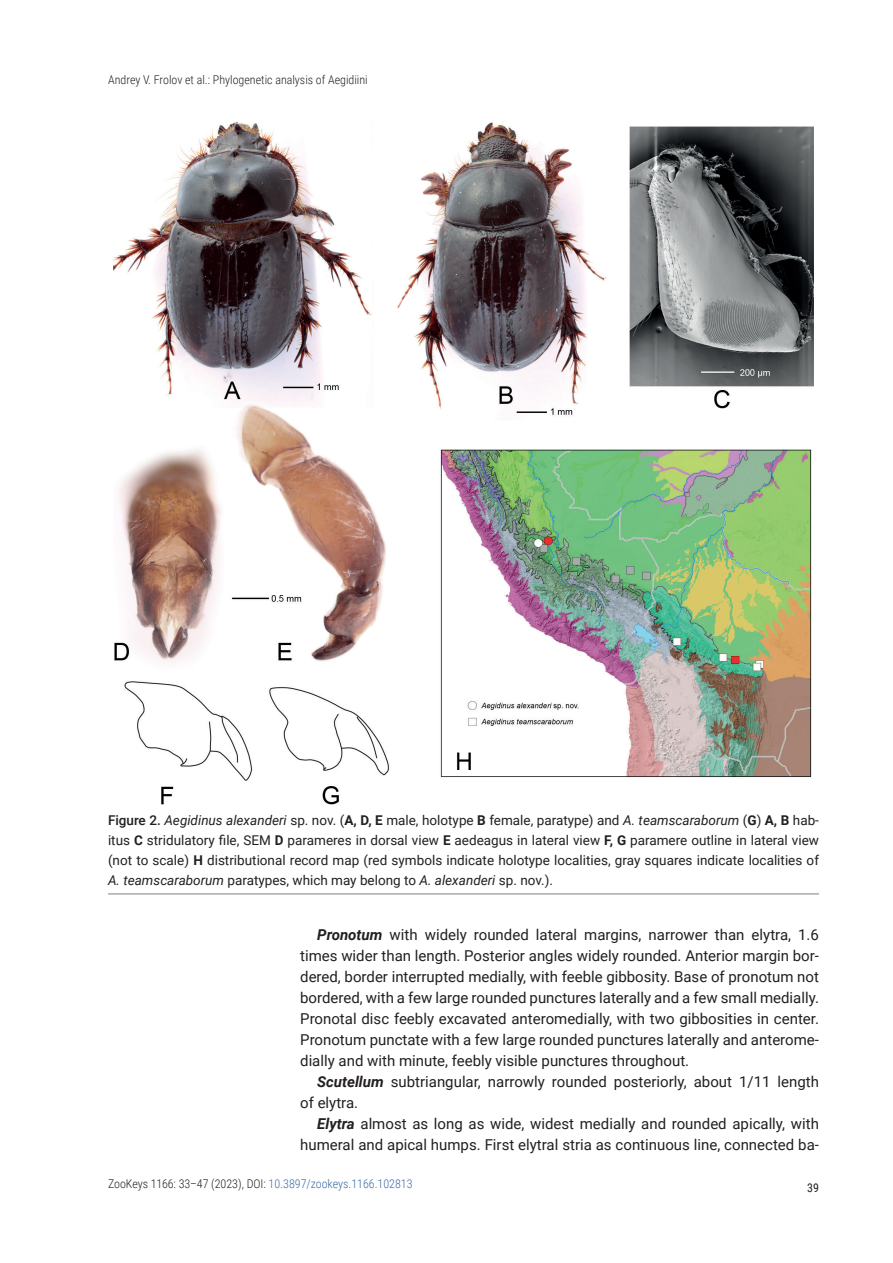
<style>
.page{position:relative;width:893px;height:1263px;background:#fff}
.page>*{position:absolute;margin:0;border:0;box-sizing:border-box;transform-origin:0 0}
.Body_text{font:15px/21px "Roboto";color:#231f20;text-align:justify}
.FIG_-_Caption{font:13.5px/19.8px "Roboto";color:#231f20;text-align:justify}
.t1{font:300 12px "Roboto Condensed";color:#231f20}
.t2{font:12px "Roboto Condensed";color:#231f20}
.s1{font-weight:500}
.s2{font-style:italic}
.s3{font-weight:700}
.s4{font-weight:700;font-style:italic}
.s5{color:#376ba5}
</style>
<div class="page">
<hr style="left:108px;top:893px;width:711px;height:2px;background:#a8a9ad">
<img style="left:114px;top:121px;width:699px;height:683px">
<p class="t1" style="left:108px;top:71px;width:261px">Andrey V. Frolov et al.: Phylogenetic analysis of Aegidiini</p>
<p class="FIG_-_Caption" style="left:108px;top:810px;width:712px"><span class="s1">Figure 2.</span> <span class="s2">Aegidinus alexanderi</span> sp. nov. (<span class="s3">A, D, E</span> male, holotype <span class="s3">B</span> female, paratype) and <span class="s2">A. teamscaraborum</span> (<span class="s3">G</span>) <span class="s3">A, B</span> hab&shy;itus <span class="s3">C</span> stridulatory file, SEM <span class="s3">D</span> parameres in dorsal view <span class="s3">E</span> aedeagus in lateral view <span class="s3">F, G</span> paramere outline in lateral view (not to scale) <span class="s3">H</span> distributional record map (red symbols indicate holotype localities, gray squares indicate localities of <span class="s2">A. teamscaraborum</span> paratypes, which may belong to <span class="s2">A. alexanderi</span> sp. nov.).</p>
<p class="Body_text" style="left:300px;top:923px;width:520px;text-indent:17px"><span class="s4">Pronotum</span> with widely rounded lateral margins, narrower than elytra, 1.6 times wider than length. Posterior angles widely rounded. Anterior margin bor&shy;dered, border interrupted medially, with feeble gibbosity. Base of pronotum not bordered, with a few large rounded punctures laterally and a few small medially.<br>Pronotal disc feebly excavated anteromedially, with two gibbosities in center.<br>Pronotum punctate with a few large rounded punctures laterally and anterome&shy;dially and with minute, feebly visible punctures throughout.</p>
<p class="Body_text" style="left:300px;top:1070px;width:520px;text-indent:17px"><span class="s4">Scutellum</span> subtriangular, narrowly rounded posteriorly, about 1/11 length of elytra.</p>
<p class="Body_text" style="left:300px;top:1112px;width:520px;text-align:right"><span class="s4">Elytra</span> almost as long as wide, widest medially and rounded apically, with humeral and apical humps. First elytral stria as continuous line, connected ba-</p>
<p class="t1" style="left:108px;top:1175px;width:306px">ZooKeys 1166: 33–47 (2023), DOI: <span class="s5">10.3897/zookeys.1166.102813</span></p>
<p class="t2" style="left:807px;top:1179px;width:13px">39</p>
</div>
